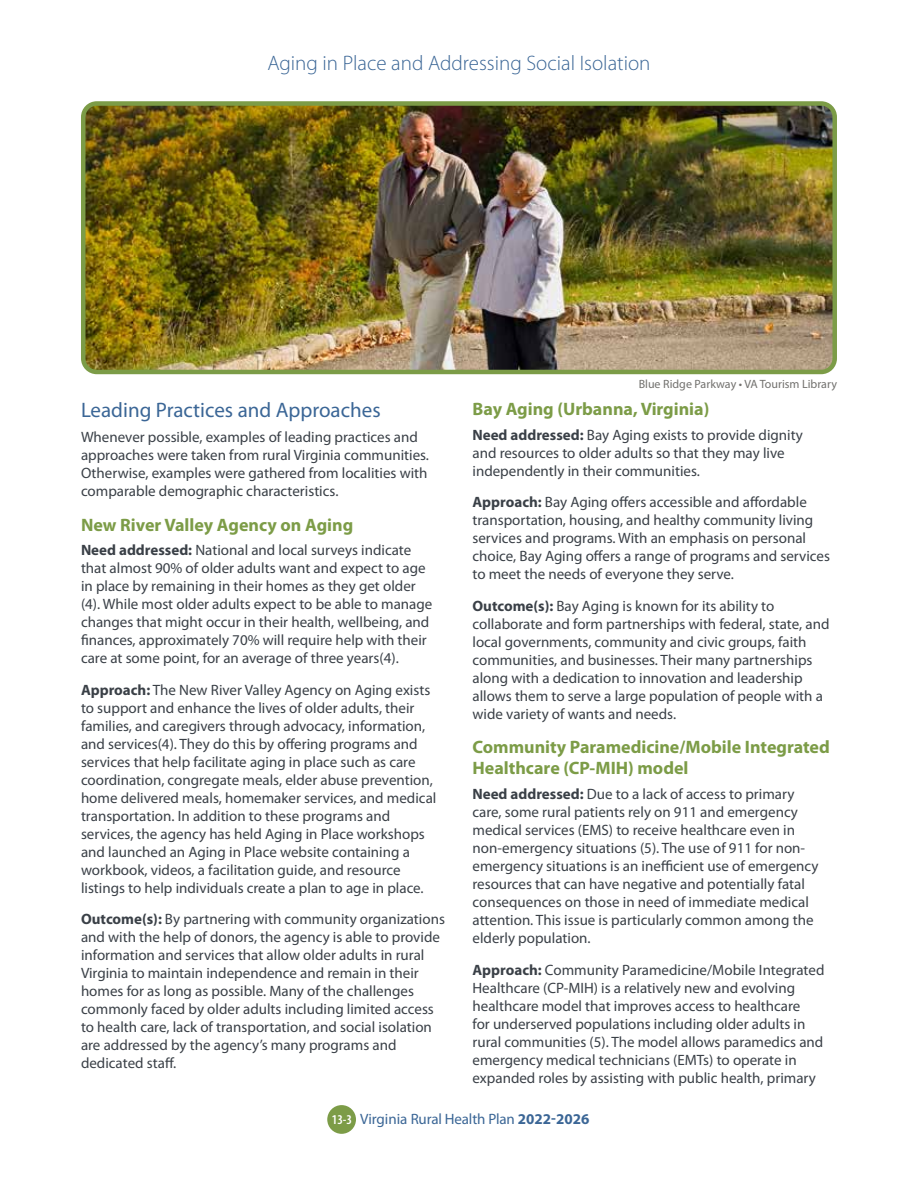
<style>
.page{position:relative;width:918px;height:1188px;background:#fff}
.page>*{position:absolute;margin:0;border:0;box-sizing:border-box;transform-origin:0 0}
.t1{font:300 21px "Myriad Pro";color:#3b6696}
.t2{font:21px "Myriad Pro";color:#3b6696}
.t3{font:700 18px/21px "Myriad Pro";color:#7c9c47}
.t4{font:15px/18px "Myriad Pro";color:#3a4047}
.t5{font:15px "Myriad Pro";letter-spacing:-.01em;color:#3b6696}
.t6{font:12px "Myriad Pro";color:#72716e}
.s1{font-weight:700}
.s2{font-weight:600;font-stretch:condensed;font-size:13.5px;color:#fff}
</style>
<div class="page">
<img style="left:86px;top:106px;width:746px;height:263px">
<div style="left:81px;top:101px;width:756px;height:273px;border:4px solid #7c9c47;border-radius:14px"></div>
<div style="left:327px;top:1105px;width:29px;height:29px;background:#7c9c47;border-radius:50%"></div>
<h1 class="t1" style="left:267px;top:52px;width:385px">Aging in Place and Addressing Social Isolation</h1>
<h1 class="t2" style="left:81px;top:397px;width:301px">Leading Practices and Approaches</h1>
<p class="t4" style="left:81px;top:428px;width:350px">Whenever possible, examples of leading practices and approaches were taken from rural Virginia communities.<br>Otherwise, examples were gathered from localities with comparable demographic characteristics.</p>
<p class="t3" style="left:81px;top:514px;width:274px">New River Valley Agency on Aging</p>
<p class="t4" style="left:81px;top:541px;width:353px"><span class="s1">Need addressed:</span> National and local surveys indicate that almost 90% of older adults want and expect to age in place by remaining in their homes as they get older (4). While most older adults expect to be able to manage changes that might occur in their health, wellbeing, and finances, approximately 70% will require help with their care at some point, for an average of three years(4).</p>
<p class="t4" style="left:81px;top:681px;width:357px"><span class="s1">Approach:</span> The New River Valley Agency on Aging exists to support and enhance the lives of older adults, their families, and caregivers through advocacy, information, and services(4). They do this by offering programs and services that help facilitate aging in place such as care coordination, congregate meals, elder abuse prevention, home delivered meals, homemaker services, and medical transportation. In addition to these programs and services, the agency has held Aging in Place workshops and launched an Aging in Place website containing a workbook, videos, a facilitation guide, and resource listings to help individuals create a plan to age in place.</p>
<p class="t4" style="left:81px;top:910px;width:365px"><span class="s1">Outcome(s):</span> By partnering with community organizations and with the help of donors, the agency is able to provide information and services that allow older adults in rural Virginia to maintain independence and remain in their homes for as long as possible. Many of the challenges commonly faced by older adults including limited access to health care, lack of transportation, and social isolation are addressed by the agency’s many programs and dedicated staff.</p>
<p class="t6" style="left:639px;top:377px;width:200px">Blue Ridge Parkway • VA Tourism Library</p>
<p class="t3" style="left:472px;top:398px;width:238px">Bay Aging (Urbanna, Virginia)</p>
<p class="t4" style="left:472px;top:426px;width:332px"><span class="s1">Need addressed:</span> Bay Aging exists to provide dignity and resources to older adults so that they may live independently in their communities.</p>
<p class="t4" style="left:472px;top:493px;width:359px"><span class="s1">Approach:</span> Bay Aging offers accessible and affordable transportation, housing, and healthy community living services and programs. With an emphasis on personal choice, Bay Aging offers a range of programs and services to meet the needs of everyone they serve.</p>
<p class="t4" style="left:472px;top:597px;width:358px"><span class="s1">Outcome(s):</span> Bay Aging is known for its ability to collaborate and form partnerships with federal, state, and local governments, community and civic groups, faith communities, and businesses. Their many partnerships along with a dedication to innovation and leadership allows them to serve a large population of people with a wide variety of wants and needs.</p>
<p class="t3" style="left:472px;top:736px;width:359px">Community Paramedicine/Mobile Integrated<br>Healthcare (CP-MIH) model</p>
<p class="t4" style="left:472px;top:785px;width:348px"><span class="s1">Need addressed:</span> Due to a lack of access to primary care, some rural patients rely on 911 and emergency medical services (EMS) to receive healthcare even in non-emergency situations (5). The use of 911 for non&shy;emergency situations is an inefficient use of emergency resources that can have negative and potentially fatal consequences on those in need of immediate medical attention. This issue is particularly common among the elderly population.</p>
<p class="t4" style="left:472px;top:960px;width:354px"><span class="s1">Approach:</span> Community Paramedicine/Mobile Integrated Healthcare (CP-MIH) is a relatively new and evolving healthcare model that improves access to healthcare<br>for underserved populations including older adults in rural communities (5). The model allows paramedics and emergency medical technicians (EMTs) to operate in expanded roles by assisting with public health, primary</p>
<p class="t5" style="left:332px;top:1109px;width:259px"><span class="s2">13-3</span> Virginia Rural Health Plan <span class="s1">2022-2026</span></p>
</div>
